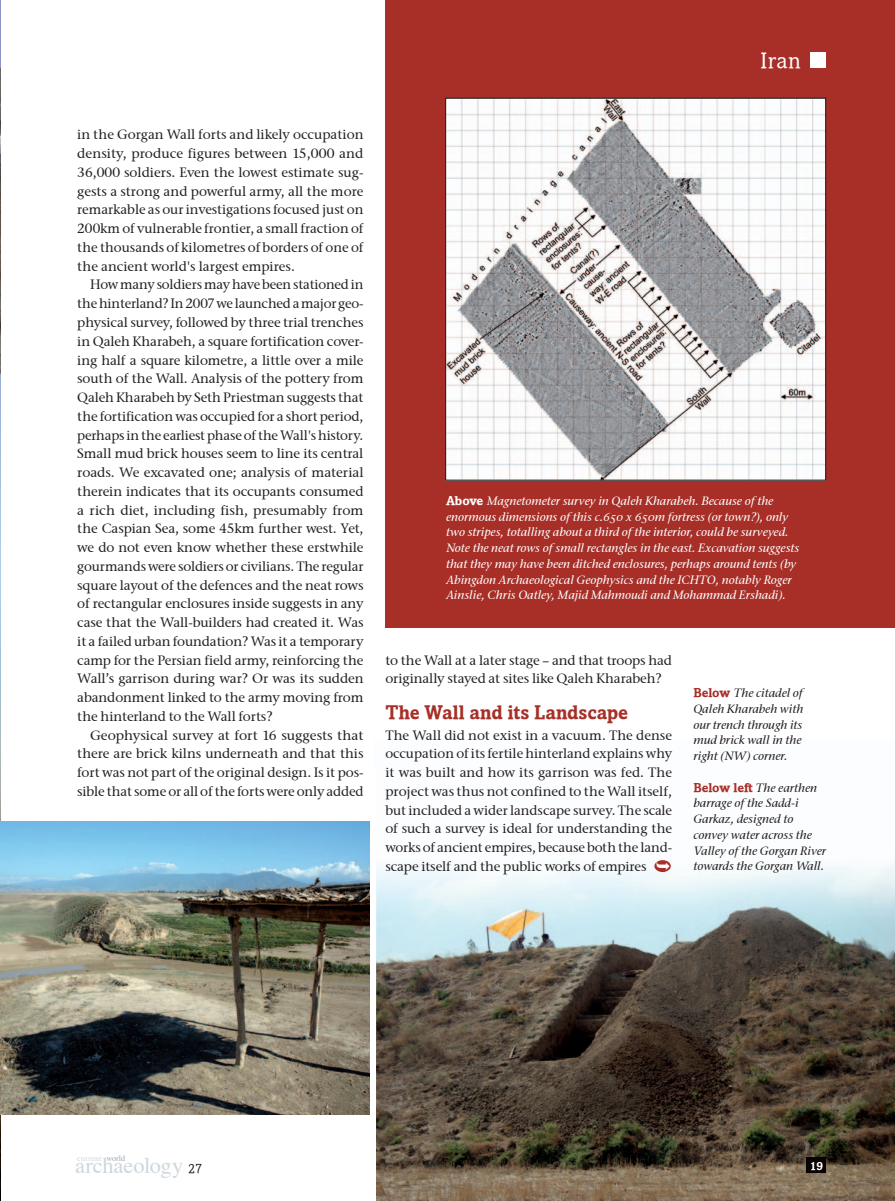
<style>
.page{position:relative;width:895px;height:1201px;background:#fff}
.page>*{position:absolute;margin:0;border:0;box-sizing:border-box;transform-origin:0 0}
.t1{font:22.5px "Times";letter-spacing:-.01em;color:#ced7dd}
.t2{font:22.5px "Amasis";color:#fff}
.t3{font:700 19.5px "Amasis";letter-spacing:-.005em;color:#a72f28;scale:.96 1}
.t4{font:13.5px/18.8px "Stone Serif ITCTT Medium";letter-spacing:-.01em;color:#231f20;text-align:justify}
.t5{font:12px/15.8px "Stone Serif OSITCTT Medium Ita";color:#fff}
.t6{font:12px/15.8px "Stone Serif OSITCTT Medium Ita";color:#231f20}
.t7{font:700 12px "Amasis";color:#fff}
.t8{font:8.25px "Times";letter-spacing:.005em;color:#ced7dd}
.s1{font-family:"Amasis";font-weight:700;font-size:12.75px}
.s2{font-family:"Amasis";font-weight:700;font-size:12.75px;color:#a72f28}
.s3{color:#96a9b4}
.s4{font-family:"Amasis";font-size:13.5px;color:#231f20}
</style>
<div class="page">
<img style="left:376px;top:860px;width:518px;height:340px">
<div style="left:385px;top:0;width:509px;height:627px;background:#a72f28"></div>
<img style="left:0;top:2px;width:1px;height:1197px">
<div style="left:810px;top:53px;width:16px;height:15px;background:#fff"></div>
<div style="left:806px;top:1157px;width:20px;height:16px;background:#080302"></div>
<div style="left:654px;top:860px;width:16px;height:12px;background:#a72f28;border-radius:50%"></div>
<img style="left:0;top:68px;width:1px;height:305px">
<img style="left:447px;top:100px;width:377px;height:379px">
<div style="left:445px;top:98px;width:381px;height:383px;border:1px solid #231f20"></div>
<img style="left:1px;top:821px;width:369px;height:293px">
<h1 class="t2" style="left:760px;top:47px;width:42px">Iran</h1>
<p class="t4" style="left:77px;top:125px;width:288px">in the Gorgan Wall forts and likely occupation density, produce figures between 15,000 and 36,000 soldiers. Even the lowest estimate sug&shy;gests a strong and powerful army, all the more remarkable as our investigations focused just on 200km of vulnerable frontier, a small fraction of the thousands of kilometres of borders of one of the ancient world's largest empires.</p>
<p class="t4" style="left:77px;top:275px;width:288px;text-indent:13px">How many soldiers may have been stationed in the hinterland? In 2007 we launched a major geo&shy;physical survey, followed by three trial trenches in Qaleh Kharabeh, a square fortification cover&shy;ing half a square kilometre, a little over a mile south of the Wall. Analysis of the pottery from Qaleh Kharabeh by Seth Priestman suggests that the fortification was occupied for a short period, perhaps in the earliest phase of the Wall's history.<br>Small mud brick houses seem to line its central roads. We excavated one; analysis of material therein indicates that its occupants consumed a rich diet, including fish, presumably from the Caspian Sea, some 45km further west. Yet, we do not even know whether these erstwhile gourmands were soldiers or civilians. The regular square layout of the defences and the neat rows of rectangular enclosures inside suggests in any case that the Wall-builders had created it. Was it a failed urban foundation? Was it a temporary camp for the Persian field army, reinforcing the Wall’s garrison during war? Or was its sudden abandonment linked to the army moving from the hinterland to the Wall forts?</p>
<p class="t4" style="left:77px;top:725px;width:288px;text-indent:13px">Geophysical survey at fort 16 suggests that there are brick kilns underneath and that this fort was not part of the original design. Is it pos&shy;sible that some or all of the forts were only added</p>
<p class="t5" style="left:446px;top:493px;width:354px"><span class="s1">Above</span> Magnetometer survey in Qaleh Kharabeh. Because of the enormous dimensions of this c.650 x 650m fortress (or town?), only two stripes, totalling about a third of the interior, could be surveyed.<br>Note the neat rows of small rectangles in the east. Excavation suggests that they may have been ditched enclosures, perhaps around tents (by Abingdon Archaeological Geophysics and the ICHTO, notably Roger Ainslie, Chris Oatley, Majid Mahmoudi and Mohammad Ershadi).</p>
<p class="t4" style="left:385px;top:650px;width:288px">to the Wall at a later stage – and that troops had originally stayed at sites like Qaleh Kharabeh?</p>
<h2 class="t3" style="left:385px;top:701px;width:254px">The Wall and its Landscape</h2>
<p class="t4" style="left:385px;top:725px;width:288px">The Wall did not exist in a vacuum. The dense occupation of its fertile hinterland explains why it was built and how its garrison was fed. The project was thus not confined to the Wall itself, but included a wider landscape survey. The scale of such a survey is ideal for understanding the works of ancient empires, because both the land&shy;scape itself and the public works of empires</p>
<p class="t6" style="left:693px;top:685px;width:111px"><span class="s2">Below</span> The citadel of<br>Qaleh Kharabeh with our trench through its mud brick wall in the right (NW) corner.</p>
<p class="t6" style="left:693px;top:779px;width:134px"><span class="s2">Below left</span> The earthen barrage of the Sadd-i<br>Garkaz, designed to convey water across the<br>Valley of the Gorgan River towards the Gorgan Wall.</p>
<p class="t8" style="left:77px;top:1150px;width:50px">current <span class="s3">world</span></p>
<h1 class="t1" style="left:75px;top:1144px;width:128px">archaeology <span class="s4">27</span></h1>
<p class="t7" style="left:809px;top:1158px;width:15px">19</p>
</div>
